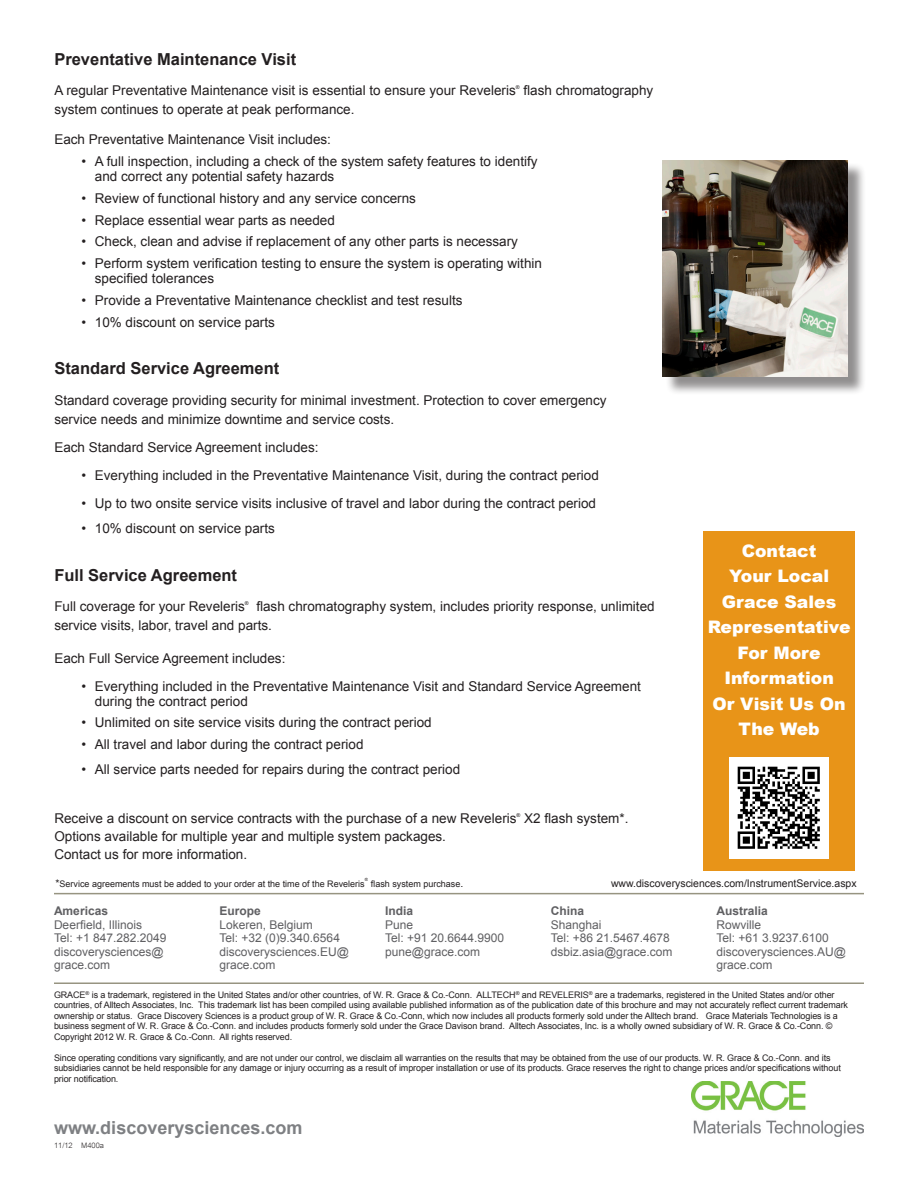
<style>
.page{position:relative;width:918px;height:1188px;background:#fff}
.page>*{position:absolute;margin:0;border:0;box-sizing:border-box;transform-origin:0 0}
.t1{font:700 18px "Arial";color:#7e8083}
.Body_Text_-_SellShee{font:900 17.25px/25.5px "Arial";color:#fff;text-align:center}
.Subhead_2{font:700 16.5px "Arial";color:#231f20}
.Body{font:13.5px/15px "Arial";color:#231f20}
.Regional_Location_Te{font:12px/13.5px "Arial";color:#5f5f62}
.Regional_Location_Te-2{font:700 12px "Arial";color:#5f5f62}
.Body_Text_-_SellShee-2{font:10.5px "Arial";color:#231f20}
.Trademark_Attributio{font:9px/10.5px "Arial";letter-spacing:-.01em;color:#231f20}
.Body-2{font:9px "Arial";color:#231f20}
.Date__M{font:300 7.5px "Arial";color:#231f20}
.Body-3{font:5.25px "Arial";color:#231f20}
.Body-4{font:4.35px "Arial";color:#231f20}
.s1{font-size:10.5px}
</style>
<div class="page">
<hr style="left:54px;top:982px;width:810px;height:2px;background:#979481">
<hr style="left:54px;top:893px;width:810px;height:1px;background:#979481">
<div style="left:665px;top:162px;width:201px;height:234px;background:#231f20;opacity:.5"></div>
<img style="left:663px;top:160px;width:185px;height:217px">
<div style="left:704px;top:531px;width:151px;height:339px;background:#e89418"></div>
<img style="left:729px;top:757px;width:100px;height:102px">
<img style="left:691px;top:1082px;width:173px;height:55px">
<p class="Subhead_2" style="left:54px;top:48px;width:243px">Preventative Maintenance Visit</p>
<p class="Body" style="left:54px;top:83px;width:463px">A regular Preventative Maintenance visit is essential to ensure your Reveleris</p>
<p class="Body-3" style="left:516px;top:84px;width:5px">®</p>
<p class="Body" style="left:523px;top:83px;width:131px">flash chromatography</p>
<p class="Body" style="left:54px;top:102px;width:302px">system continues to operate at peak performance.</p>
<p class="Body" style="left:54px;top:132px;width:278px">Each Preventative Maintenance Visit includes:</p>
<p class="Body" style="left:95px;top:154px;width:444px;text-indent:-14px">• A full inspection, including a check of the system safety features to identify and correct any potential safety hazards</p>
<p class="Body" style="left:81px;top:191px;width:336px">• Review of functional history and any service concerns</p>
<p class="Body" style="left:81px;top:213px;width:255px">• Replace essential wear parts as needed</p>
<p class="Body" style="left:81px;top:234px;width:438px">• Check, clean and advise if replacement of any other parts is necessary</p>
<p class="Body" style="left:95px;top:256px;width:449px;text-indent:-14px">• Perform system verification testing to ensure the system is operating within specified tolerances</p>
<p class="Body" style="left:81px;top:293px;width:383px">• Provide a Preventative Maintenance checklist and test results</p>
<p class="Body" style="left:81px;top:315px;width:195px">• 10% discount on service parts</p>
<p class="Subhead_2" style="left:54px;top:358px;width:226px">Standard Service Agreement</p>
<p class="Body" style="left:54px;top:390px;width:554px;line-height:19.5px">Standard coverage providing security for minimal investment. Protection to cover emergency service needs and minimize downtime and service costs.</p>
<p class="Body" style="left:54px;top:440px;width:266px">Each Standard Service Agreement includes:</p>
<p class="Body" style="left:81px;top:468px;width:519px">• Everything included in the Preventative Maintenance Visit, during the contract period</p>
<p class="Body" style="left:81px;top:496px;width:516px">• Up to two onsite service visits inclusive of travel and labor during the contract period</p>
<p class="Body" style="left:81px;top:521px;width:195px">• 10% discount on service parts</p>
<p class="Subhead_2" style="left:54px;top:564px;width:184px">Full Service Agreement</p>
<p class="Body" style="left:54px;top:599px;width:192px">Full coverage for your Reveleris</p>
<p class="Body-3" style="left:245px;top:600px;width:5px">®</p>
<p class="Body_Text_-_SellShee" style="left:708px;top:537px;width:144px">Contact<br>Your Local<br>Grace Sales<br>Representative<br>For More<br>Information<br>Or Visit Us On<br>The Web</p>
<p class="Body" style="left:54px;top:596px;width:602px;line-height:19.5px;text-indent:202px">flash chromatography system, includes priority response, unlimited service visits, labor, travel and parts.</p>
<p class="Body" style="left:54px;top:651px;width:233px">Each Full Service Agreement includes:</p>
<p class="Body" style="left:95px;top:679px;width:548px;text-indent:-14px">• Everything included in the Preventative Maintenance Visit and Standard Service Agreement during the contract period</p>
<p class="Body" style="left:81px;top:715px;width:352px">• Unlimited on site service visits during the contract period</p>
<p class="Body" style="left:81px;top:737px;width:284px">• All travel and labor during the contract period</p>
<p class="Body" style="left:81px;top:762px;width:380px">• All service parts needed for repairs during the contract period</p>
<p class="Body" style="left:54px;top:811px;width:464px">Receive a discount on service contracts with the purchase of a new Reveleris</p>
<p class="Body-3" style="left:517px;top:812px;width:5px">®</p>
<p class="Body" style="left:524px;top:811px;width:106px">X2 flash system*.</p>
<p class="Body" style="left:54px;top:828px;width:393px;line-height:18px">Options available for multiple year and multiple system packages.<br>Contact us for more information.</p>
<p class="Body_Text_-_SellShee-2" style="left:611px;top:877px;width:247px">www.discoverysciences.com/InstrumentService.aspx</p>
<p class="Body-2" style="left:56px;top:878px;width:311px"><span class="s1">*</span>Service agreements must be added to your order at the time of the Reveleris</p>
<p class="Body-4" style="left:365px;top:877px;width:5px">®</p>
<p class="Body-2" style="left:371px;top:878px;width:94px">flash system purchase<span class="s1">.</span></p>
<p class="Regional_Location_Te-2" style="left:54px;top:903px;width:56px">Americas</p>
<p class="Regional_Location_Te" style="left:54px;top:918px;width:90px">Deerfield, Illinois</p>
<p class="Regional_Location_Te" style="left:54px;top:931px;width:114px">Tel: +1 847.282.2049</p>
<p class="Regional_Location_Te" style="left:54px;top:945px;width:111px">discoverysciences@ grace.com</p>
<p class="Regional_Location_Te-2" style="left:220px;top:903px;width:43px">Europe</p>
<p class="Regional_Location_Te" style="left:220px;top:918px;width:95px">Lokeren, Belgium</p>
<p class="Regional_Location_Te" style="left:220px;top:931px;width:122px">Tel: +32 (0)9.340.6564</p>
<p class="Regional_Location_Te" style="left:220px;top:945px;width:131px">discoverysciences.EU@ grace.com</p>
<p class="Regional_Location_Te-2" style="left:385px;top:903px;width:30px">India</p>
<p class="Regional_Location_Te" style="left:385px;top:918px;width:30px">Pune</p>
<p class="Regional_Location_Te" style="left:385px;top:931px;width:121px">Tel: +91 20.6644.9900</p>
<p class="Regional_Location_Te" style="left:385px;top:945px;width:96px">pune@grace.com</p>
<p class="Regional_Location_Te-2" style="left:551px;top:903px;width:35px">China</p>
<p class="Regional_Location_Te" style="left:551px;top:918px;width:52px">Shanghai</p>
<p class="Regional_Location_Te" style="left:551px;top:931px;width:121px">Tel: +86 21.5467.4678</p>
<p class="Regional_Location_Te" style="left:551px;top:945px;width:123px">dsbiz.asia@grace.com</p>
<p class="Regional_Location_Te-2" style="left:716px;top:903px;width:53px">Australia</p>
<p class="Regional_Location_Te" style="left:716px;top:918px;width:46px">Rowville</p>
<p class="Regional_Location_Te" style="left:716px;top:931px;width:114px">Tel: +61 3.9237.6100</p>
<p class="Regional_Location_Te" style="left:716px;top:945px;width:131px">discoverysciences.AU@ grace.com</p>
<p class="Trademark_Attributio" style="left:54px;top:989px;width:796px">GRACE<sup>®</sup> is a trademark, registered in the United States and/or other countries, of W. R. Grace &amp; Co.-Conn. ALLTECH<sup>®</sup> and REVELERIS<sup>®</sup> are a trademarks, registered in the United States and/or other countries, of Alltech Associates, Inc. This trademark list has been compiled using available published information as of the publication date of this brochure and may not accurately reflect current trademark ownership or status. Grace Discovery Sciences is a product group of W. R. Grace &amp; Co.-Conn, which now includes all products formerly sold under the Alltech brand. Grace Materials Technologies is a business segment of W. R. Grace &amp; Co.-Conn. and includes products formerly sold under the Grace Davison brand. Alltech Associates, Inc. is a wholly owned subsidiary of W. R. Grace &amp; Co.-Conn. © Copyright 2012 W. R. Grace &amp; Co.-Conn. All rights reserved.</p>
<p class="Trademark_Attributio" style="left:54px;top:1052px;width:788px">Since operating conditions vary significantly, and are not under our control, we disclaim all warranties on the results that may be obtained from the use of our products. W. R. Grace &amp; Co.-Conn. and its subsidiaries cannot be held responsible for any damage or injury occurring as a result of improper installation or use of its products. Grace reserves the right to change prices and/or specifications without prior notification.</p>
<p class="t1" style="left:54px;top:1116px;width:250px">www.discoverysciences.com</p>
<p class="Date__M" style="left:54px;top:1142px;width:52px">11/12 M400a</p>
</div>
